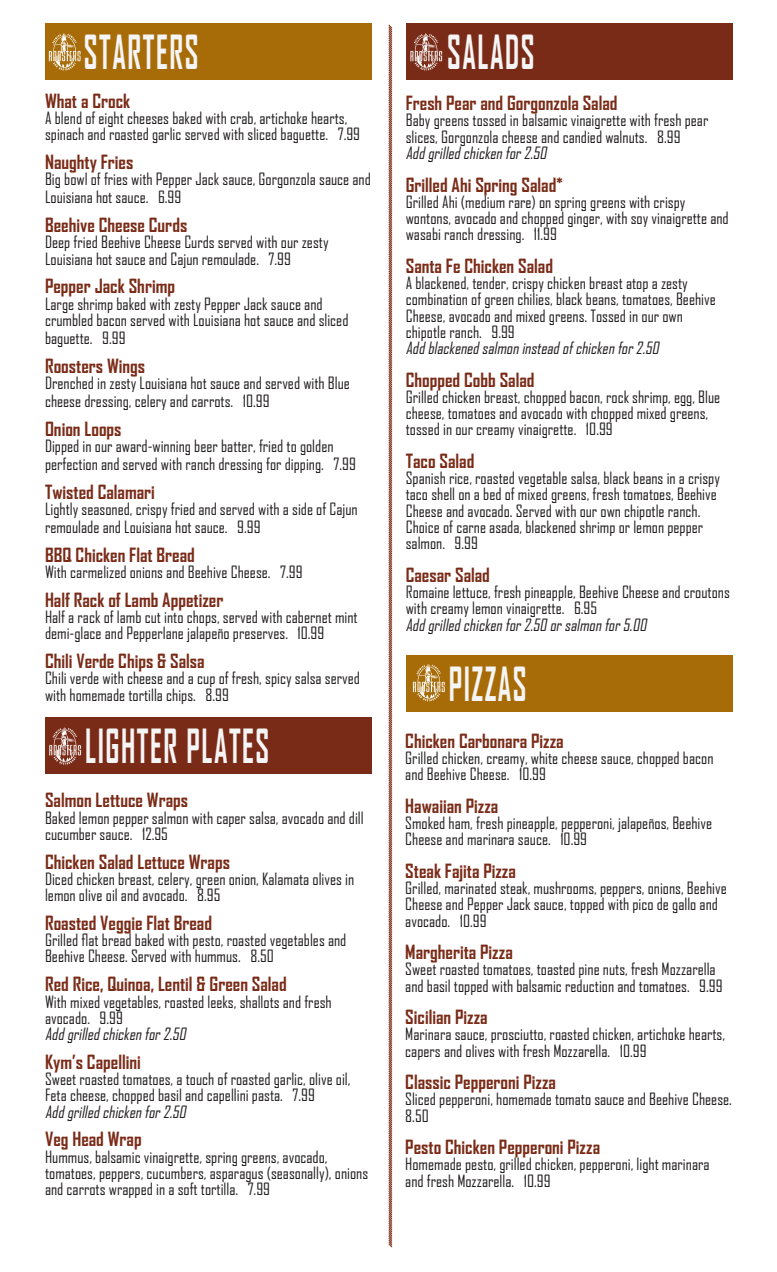
<style>
.page{position:relative;width:777px;height:1272px;background:#fff}
.page>*{position:absolute;margin:0;border:0;box-sizing:border-box;transform-origin:0 0}
.t1{font:700 45px "Agency FB";letter-spacing:.05em;color:#f5f5f6;scale:.67 1}
.t2{font:700 18.75px "Agency FB";color:#7a2b17}
.t3{font:16.25px/16.2px "Agency FB";color:#231f20}
.t4{font:italic 16.25px "Agency FB";color:#231f20}
.s1{font-size:15px}
</style>
<div class="page">
<svg style="left:388px;top:24px;width:5px;height:1223px;background:#bd968c"></svg>
<div style="left:45px;top:23px;width:326px;height:57px;background:#a76c07"></div>
<div style="left:405px;top:654px;width:327px;height:57px;background:#a76c07"></div>
<div style="left:45px;top:717px;width:326px;height:56px;background:#7a2b17"></div>
<div style="left:405px;top:23px;width:327px;height:57px;background:#7a2b17"></div>
<svg style="left:410px;top:33px;width:32px;height:37px"></svg>
<svg style="left:49px;top:33px;width:32px;height:37px"></svg>
<svg style="left:49px;top:727px;width:32px;height:37px"></svg>
<svg style="left:412px;top:664px;width:33px;height:37px"></svg>
<p class="t1" style="left:84px;top:24px;width:172px">STARTERS</p>
<p class="t2" style="left:45px;top:89px;width:87px">What a Crock</p>
<p class="t3" style="left:45px;top:109px;width:316px">A blend of eight cheeses baked with crab, artichoke hearts, spinach and roasted garlic served with sliced baguette. 7.99</p>
<p class="t2" style="left:45px;top:150px;width:90px">Naughty Fries</p>
<p class="t3" style="left:45px;top:170px;width:327px;line-height:18px">Big bowl of fries with Pepper Jack sauce, Gorgonzola sauce and<br>Louisiana hot sauce. 6.99</p>
<p class="t2" style="left:45px;top:213px;width:144px">Beehive Cheese Curds</p>
<p class="t3" style="left:45px;top:234px;width:285px">Deep fried Beehive Cheese Curds served with our zesty<br>Louisiana hot sauce and Cajun remoulade. 7.99</p>
<p class="t2" style="left:45px;top:274px;width:131px">Pepper Jack Shrimp</p>
<p class="t3" style="left:45px;top:295px;width:305px">Large shrimp baked with zesty Pepper Jack sauce and crumbled bacon served with Louisiana hot sauce and sliced</p>
<p class="t3" style="left:45px;top:329px;width:82px">baguette. 9.99</p>
<p class="t2" style="left:45px;top:354px;width:101px">Roosters Wings</p>
<p class="t3" style="left:45px;top:373px;width:306px;line-height:18px">Drenched in zesty Louisiana hot sauce and served with Blue cheese dressing, celery and carrots. 10.99</p>
<p class="t2" style="left:45px;top:417px;width:78px">Onion Loops</p>
<p class="t3" style="left:45px;top:436px;width:312px;line-height:18px">Dipped in our award-winning beer batter, fried to golden perfection and served with ranch dressing for dipping. 7.99</p>
<p class="t2" style="left:45px;top:480px;width:111px">Twisted Calamari</p>
<p class="t3" style="left:45px;top:499px;width:314px;line-height:18px">Lightly seasoned, crispy fried and served with a side of Cajun remoulade and Louisiana hot sauce. 9.99</p>
<p class="t2" style="left:45px;top:543px;width:151px">BBQ Chicken Flat Bread</p>
<p class="t3" style="left:45px;top:563px;width:259px">With carmelized onions and Beehive Cheese. 7.99</p>
<p class="t2" style="left:45px;top:588px;width:180px">Half Rack of Lamb Appetizer</p>
<p class="t3" style="left:45px;top:608px;width:314px">Half a rack of lamb cut into chops, served with cabernet mint demi-glace and Pepperlane jalapeño preserves. 10.99</p>
<p class="t2" style="left:45px;top:649px;width:161px">Chili Verde Chips &amp; Salsa</p>
<p class="t3" style="left:45px;top:669px;width:316px">Chili verde with cheese and a cup of fresh, spicy salsa served with homemade tortilla chips. 8.99</p>
<p class="t1" style="left:85px;top:718px;width:276px">LIGHTER PLATES</p>
<p class="t2" style="left:45px;top:788px;width:144px">Salmon Lettuce Wraps</p>
<p class="t3" style="left:45px;top:809px;width:320px">Baked lemon pepper salmon with caper salsa, avocado and dill cucumber sauce. 12.95</p>
<p class="t2" style="left:45px;top:849px;width:186px">Chicken Salad Lettuce Wraps</p>
<p class="t3" style="left:45px;top:870px;width:310px">Diced chicken breast, celery, green onion, Kalamata olives in lemon olive oil and avocado. 8.95</p>
<p class="t2" style="left:45px;top:911px;width:168px">Roasted Veggie Flat Bread</p>
<p class="t3" style="left:45px;top:931px;width:303px">Grilled flat bread baked with pesto, roasted vegetables and<br>Beehive Cheese. Served with hummus. 8.50</p>
<p class="t2" style="left:45px;top:972px;width:243px">Red Rice, Quinoa, Lentil &amp; Green Salad</p>
<p class="t3" style="left:45px;top:992px;width:288px">With mixed vegetables, roasted leeks, shallots and fresh avocado. 9.99</p>
<p class="t4" style="left:45px;top:1023px;width:146px">Addgrilledchickenfor2.50</p>
<p class="t2" style="left:45px;top:1049px;width:97px">Kym’s Capellini</p>
<p class="t3" style="left:45px;top:1070px;width:307px">Sweet roasted tomatoes, a touch of roasted garlic, olive oil,<br>Feta cheese, chopped basil and capellini pasta. 7.99</p>
<p class="t4" style="left:45px;top:1101px;width:146px">Addgrilledchickenfor2.50</p>
<p class="t2" style="left:45px;top:1127px;width:98px">Veg Head Wrap</p>
<p class="t3" style="left:45px;top:1147px;width:324px">Hummus, balsamic vinaigrette, spring greens, avocado, tomatoes, peppers, cucumbers, asparagus (seasonally), onions and carrots wrapped in a soft tortilla. 7.99</p>
<p class="t1" style="left:447px;top:24px;width:131px">SALADS</p>
<p class="t2" style="left:405px;top:91px;width:213px">Fresh Pear and Gorgonzola Salad</p>
<p class="t3" style="left:405px;top:112px;width:304px">Baby greens tossed in balsamic vinaigrette with fresh pear slices, Gorgonzola cheese and candied walnuts. 8.99</p>
<p class="t4" style="left:405px;top:143px;width:146px">Addgrilledchickenfor2.50</p>
<p class="t2" style="left:405px;top:173px;width:159px">Grilled Ahi Spring Salad<span class="s1">*</span></p>
<p class="t3" style="left:405px;top:193px;width:324px">Grilled Ahi (medium rare) on spring greens with crispy wontons, avocado and chopped ginger, with soy vinaigrette and wasabi ranch dressing. 11.99</p>
<p class="t2" style="left:405px;top:254px;width:149px">Santa Fe Chicken Salad</p>
<p class="t3" style="left:405px;top:274px;width:311px">A blackened, tender, crispy chicken breast atop a zesty combination of green chilies, black beans, tomatoes, Beehive<br>Cheese, avocado and mixed greens. Tossed in our own</p>
<p class="t3" style="left:405px;top:323px;width:110px">chipotle ranch. 9.99</p>
<p class="t4" style="left:405px;top:338px;width:258px">Addblackenedsalmoninsteadofchickenfor2.50</p>
<p class="t2" style="left:405px;top:368px;width:130px">Chopped Cobb Salad</p>
<p class="t3" style="left:405px;top:388px;width:316px">Grilled chicken breast, chopped bacon, rock shrimp, egg, Blue cheese, tomatoes and avocado with chopped mixed greens, tossed in our creamy vinaigrette. 10.99</p>
<p class="t2" style="left:405px;top:449px;width:70px">Taco Salad</p>
<p class="t3" style="left:405px;top:469px;width:316px">Spanish rice, roasted vegetable salsa, black beans in a crispy taco shell on a bed of mixed greens, fresh tomatoes, Beehive Cheese and avocado. Served with our own chipotle ranch.<br>Choice of carne asada, blackened shrimp or lemon pepper salmon. 9.99</p>
<p class="t2" style="left:405px;top:563px;width:86px">Caesar Salad</p>
<p class="t3" style="left:405px;top:583px;width:325px">Romaine lettuce, fresh pineapple, Beehive Cheese and croutons with creamy lemon vinaigrette. 6.95</p>
<p class="t4" style="left:405px;top:614px;width:245px">Addgrilledchickenfor2.50 orsalmonfor5.00</p>
<p class="t1" style="left:448px;top:655px;width:118px">PIZZAS</p>
<p class="t2" style="left:405px;top:729px;width:160px">Chicken Carbonara Pizza</p>
<p class="t3" style="left:405px;top:749px;width:309px">Grilled chicken, creamy, white cheese sauce, chopped bacon and Beehive Cheese. 10.99</p>
<p class="t2" style="left:405px;top:794px;width:94px">Hawaiian Pizza</p>
<p class="t3" style="left:405px;top:814px;width:308px">Smoked ham, fresh pineapple, pepperoni, jalapeños, Beehive<br>Cheese and marinara sauce. 10.99</p>
<p class="t2" style="left:405px;top:859px;width:112px">Steak Fajita Pizza</p>
<p class="t3" style="left:405px;top:879px;width:323px">Grilled, marinated steak, mushrooms, peppers, onions, Beehive<br>Cheese and Pepper Jack sauce, topped with pico de gallo and avocado. 10.99</p>
<p class="t2" style="left:405px;top:940px;width:109px">Margherita Pizza</p>
<p class="t3" style="left:405px;top:960px;width:319px">Sweet roasted tomatoes, toasted pine nuts, fresh Mozzarella and basil topped with balsamic reduction and tomatoes. 9.99</p>
<p class="t2" style="left:405px;top:1005px;width:84px">Sicilian Pizza</p>
<p class="t3" style="left:405px;top:1025px;width:321px">Marinara sauce, prosciutto, roasted chicken, artichoke hearts, capers and olives with fresh Mozzarella. 10.99</p>
<p class="t2" style="left:405px;top:1070px;width:152px">Classic Pepperoni Pizza</p>
<p class="t3" style="left:405px;top:1090px;width:328px">Sliced pepperoni, homemade tomato sauce and Beehive Cheese.<br>8.50</p>
<p class="t2" style="left:405px;top:1135px;width:196px">Pesto Chicken Pepperoni Pizza</p>
<p class="t3" style="left:405px;top:1155px;width:305px">Homemade pesto, grilled chicken, pepperoni, light marinara</p>
<p class="t3" style="left:405px;top:1172px;width:147px">and fresh Mozzarella. 10.99</p>
</div>
